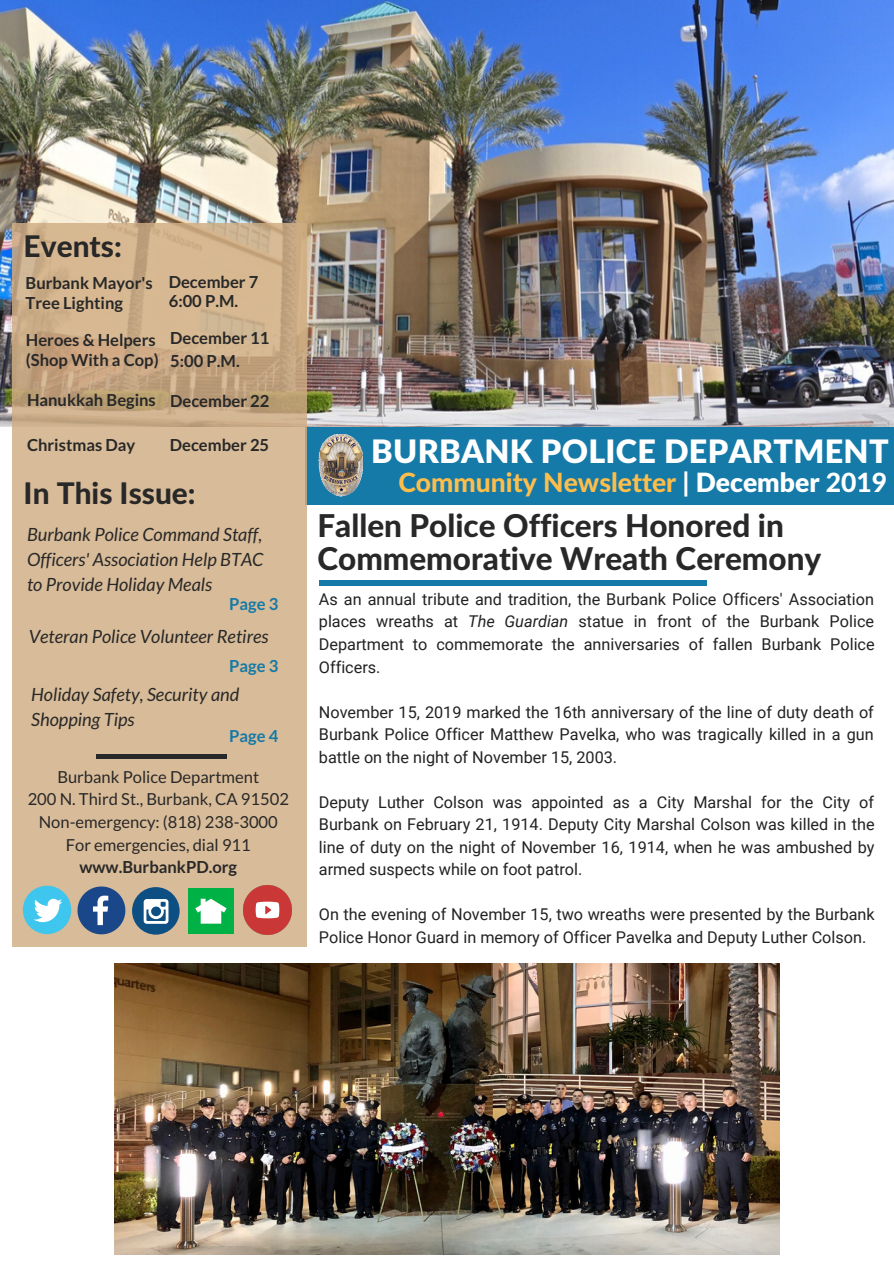
<style>
.page{position:relative;width:894px;height:1264px;background:#fff}
.page>*{position:absolute;margin:0;border:0;box-sizing:border-box;transform-origin:0 0}
.t1{font:900 32.25px "Lato Latin";letter-spacing:.01em;color:#fff}
.t2{font:800 31.5px/32.7px "Lato Latin";color:#282828}
.t3{font:800 29.85px "Lato Latin";color:#282828}
.t4{font:800 26.55px "Lato Latin";color:#ffbd4a}
.t5{font:italic 18.15px/24.8px "Lato";color:#282828;text-align:justify}
.t6{font:700 16.5px/20.2px "Lato";color:#282828}
.t7{font:16.5px/22.5px "Lato";color:#282828;text-align:center}
.t8{font:700 16.5px "Lato";color:#157aa8}
.t9{font:16.2px/22.5px "Roboto";color:#222;text-align:justify}
.s1{color:#fff}
.s2{font-weight:900;color:#fff}
.s3{font-style:italic}
</style>
<div class="page">
<div style="left:305px;top:424px;width:588px;height:80px;background:#157aa8"></div>
<img style="left:0;top:0;width:893px;height:427px">
<svg style="left:12px;top:223px;width:294px;height:723px;background:#d4b693"></svg>
<div style="left:319px;top:579px;width:387px;height:6px;background:#157aa8"></div>
<div style="left:23px;top:885px;width:48px;height:49px;background:#3fc6ee;border-radius:50%"></div>
<svg style="left:34px;top:898px;width:28px;height:24px"></svg>
<svg style="left:77px;top:886px;width:48px;height:48px;background:#5a7297"></svg>
<div style="left:132px;top:887px;width:47px;height:47px;background:#0d4f83;border-radius:50%"></div>
<svg style="left:144px;top:899px;width:24px;height:24px"></svg>
<hr style="left:96px;top:754px;width:130px;height:4px;background:#282828">
<img style="left:318px;top:434px;width:45px;height:63px">
<img style="left:188px;top:888px;width:45px;height:45px">
<img style="left:243px;top:885px;width:48px;height:49px">
<img style="left:115px;top:963px;width:664px;height:291px">
<h3 class="t3" style="left:24px;top:227px;width:100px">Events:</h3>
<p class="t6" style="left:26px;top:272px;width:128px">Burbank Mayor's<br>Tree Lighting</p>
<p class="t6" style="left:169px;top:272px;width:91px;line-height:19.2px">December 7<br>6:00 P.M.</p>
<p class="t6" style="left:26px;top:329px;width:134px">Heroes &amp; Helpers (Shop With a Cop)</p>
<p class="t6" style="left:27px;top:389px;width:130px">Hanukkah Begins</p>
<p class="t6" style="left:170px;top:326px;width:101px;line-height:22.5px">December 11<br>5:00 P.M.</p>
<p class="t6" style="left:170px;top:390px;width:101px">December 22</p>
<p class="t6" style="left:27px;top:434px;width:110px">Christmas Day</p>
<p class="t6" style="left:170px;top:435px;width:101px">December 25</p>
<h3 class="t3" style="left:24px;top:474px;width:173px">In This Issue:</h3>
<p class="t5" style="left:27px;top:521px;width:238px">Burbank Police Command Staff, Officers' Association Help BTAC to Provide Holiday Meals</p>
<p class="t8" style="left:229px;top:593px;width:51px">Page 3</p>
<p class="t5" style="left:29px;top:624px;width:241px">Veteran Police Volunteer Retires</p>
<p class="t8" style="left:229px;top:655px;width:51px">Page 3</p>
<p class="t5" style="left:31px;top:681px;width:209px">Holiday Safety, Security and<br>Shopping Tips</p>
<p class="t8" style="left:229px;top:726px;width:51px">Page 4</p>
<p class="t7" style="left:28px;top:765px;width:263px">Burbank Police Department<br>200 N. Third St., Burbank, CA 91502<br>Non-emergency: (818) 238-3000<br>For emergencies, dial 911</p>
<p class="t6" style="left:79px;top:856px;width:159px">www.BurbankPD.org</p>
<h1 class="t1" style="left:371px;top:431px;width:519px">BURBANK POLICE DEPARTMENT</h1>
<h3 class="t4" style="left:398px;top:465px;width:490px">Community Newsletter <span class="s1">|</span> <span class="s2">December</span> <span class="s1">2019</span></h3>
<h2 class="t2" style="left:317px;top:509px;width:505px">Fallen Police Officers Honored in<br>Commemorative Wreath Ceremony</h2>
<p class="t9" style="left:319px;top:588px;width:557px">As an annual tribute and tradition, the Burbank Police Officers' Association places wreaths at <span class="s3">The Guardian</span> statue in front of the Burbank Police Department to commemorate the anniversaries of fallen Burbank Police Officers.</p>
<p class="t9" style="left:319px;top:700px;width:556px">November 15, 2019 marked the 16th anniversary of the line of duty death of Burbank Police Officer Matthew Pavelka, who was tragically killed in a gun battle on the night of November 15, 2003.</p>
<p class="t9" style="left:319px;top:791px;width:557px">Deputy Luther Colson was appointed as a City Marshal for the City of Burbank on February 21, 1914. Deputy City Marshal Colson was killed in the line of duty on the night of November 16, 1914, when he was ambushed by armed suspects while on foot patrol.</p>
<p class="t9" style="left:319px;top:903px;width:557px">On the evening of November 15, two wreaths were presented by the Burbank<br>Police Honor Guard in memory of Officer Pavelka and Deputy Luther Colson.</p>
</div>
